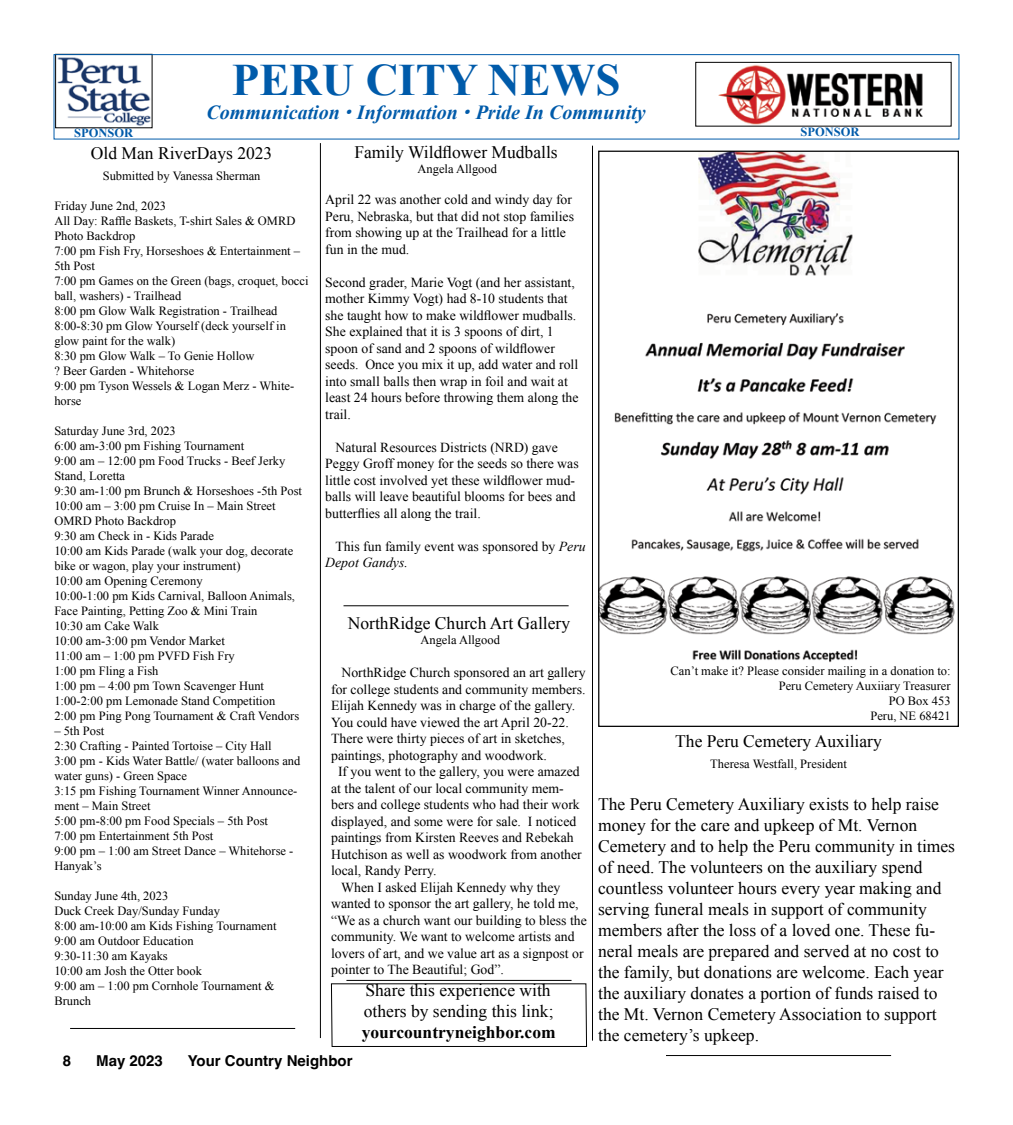
<style>
.page{position:relative;width:1013px;height:1125px;background:#fff}
.page>*{position:absolute;margin:0;border:0;box-sizing:border-box;transform-origin:0 0}
.t1{font:700 45px "Times New Roman";color:#005baa}
.t2{font:italic 700 20px "Times New Roman";color:#005baa}
.t3{font:17.5px/21px "Times New Roman";color:#000}
.t4{font:700 17.5px "Times New Roman";color:#000}
.t5{font:700 15px "Helvetica";color:#000}
.t6{font:13.75px/16.5px "Times New Roman";color:#000}
.t7{font:12.5px/15px "Times New Roman";color:#000}
.t8{font:700 12.5px "Times New Roman";color:#005baa}
.s1{font-family:"Helvetica"}
.s2{font-style:italic}
</style>
<div class="page">
<img style="left:57px;top:57px;width:93px;height:69px">
<img style="left:718px;top:65px;width:205px;height:59px">
<div style="left:695px;top:62px;width:256px;height:64px;border:1px solid #000"></div>
<img style="left:600px;top:153px;width:355px;height:510px">
<hr style="left:666px;top:1055px;width:225px;height:1px;background:#000">
<hr style="left:343px;top:605px;width:225px;height:1px;background:#000">
<hr style="left:70px;top:1028px;width:225px;height:1px;background:#000">
<hr style="left:346px;top:980px;width:225px;height:1px;background:#000">
<svg style="left:331px;top:983px;width:256px;height:64px"></svg>
<hr style="left:320px;top:143px;width:1px;height:895px;background:#000">
<hr style="left:592px;top:146px;width:1px;height:895px;background:#000">
<div style="left:54px;top:54px;width:905px;height:85px;border:1px solid #005baa"></div>
<p class="t8" style="left:74px;top:125px;width:61px">SPONSOR</p>
<h1 class="t1" style="left:232px;top:49px;width:390px">PERU CITY NEWS</h1>
<h2 class="t2" style="left:206px;top:98px;width:441px">Communication <span class="s1">•</span> Information <span class="s1">•</span> Pride In Community</h2>
<p class="t8" style="left:800px;top:124px;width:61px">SPONSOR</p>
<h3 class="t3" style="left:91px;top:142px;width:183px">Old Man RiverDays 2023</h3>
<p class="t7" style="left:103px;top:168px;width:159px">Submitted by Vanessa Sherman</p>
<p class="t7" style="left:54px;top:198px;width:256px">Friday June 2nd, 2023<br>All Day: Raffle Baskets, T-shirt Sales &amp; OMRD<br>Photo Backdrop<br>7:00 pm Fish Fry, Horseshoes &amp; Entertainment –<br>5th Post<br>7:00 pm Games on the Green (bags, croquet, bocci ball, washers) - Trailhead<br>8:00 pm Glow Walk Registration - Trailhead<br>8:00-8:30 pm Glow Yourself (deck yourself in glow paint for the walk)<br>8:30 pm Glow Walk – To Genie Hollow<br>? Beer Garden - Whitehorse<br>9:00 pm Tyson Wessels &amp; Logan Merz - White&shy;horse</p>
<p class="t7" style="left:54px;top:423px;width:249px">Saturday June 3rd, 2023<br>6:00 am-3:00 pm Fishing Tournament<br>9:00 am – 12:00 pm Food Trucks - Beef Jerky<br>Stand, Loretta<br>9:30 am-1:00 pm Brunch &amp; Horseshoes -5th Post<br>10:00 am – 3:00 pm Cruise In – Main Street<br>OMRD Photo Backdrop<br>9:30 am Check in - Kids Parade<br>10:00 am Kids Parade (walk your dog, decorate bike or wagon, play your instrument)<br>10:00 am Opening Ceremony<br>10:00-1:00 pm Kids Carnival, Balloon Animals,<br>Face Painting, Petting Zoo &amp; Mini Train<br>10:30 am Cake Walk<br>10:00 am-3:00 pm Vendor Market<br>11:00 am – 1:00 pm PVFD Fish Fry<br>1:00 pm Fling a Fish<br>1:00 pm – 4:00 pm Town Scavenger Hunt<br>1:00-2:00 pm Lemonade Stand Competition<br>2:00 pm Ping Pong Tournament &amp; Craft Vendors</p>
<p class="t7" style="left:54px;top:723px;width:247px">– 5th Post<br>2:30 Crafting - Painted Tortoise – City Hall<br>3:00 pm - Kids Water Battle/ (water balloons and water guns) - Green Space<br>3:15 pm Fishing Tournament Winner Announce&shy;ment – Main Street<br>5:00 pm-8:00 pm Food Specials – 5th Post<br>7:00 pm Entertainment 5th Post<br>9:00 pm – 1:00 am Street Dance – Whitehorse -<br>Hanyak’s</p>
<p class="t7" style="left:54px;top:888px;width:224px">Sunday June 4th, 2023<br>Duck Creek Day/Sunday Funday<br>8:00 am-10:00 am Kids Fishing Tournament<br>9:00 am Outdoor Education<br>9:30-11:30 am Kayaks<br>10:00 am Josh the Otter book<br>9:00 am – 1:00 pm Cornhole Tournament &amp;<br>Brunch</p>
<h3 class="t3" style="left:354px;top:141px;width:205px">Family Wildflower Mudballs</h3>
<p class="t7" style="left:417px;top:161px;width:81px">Angela Allgood</p>
<p class="t6" style="left:325px;top:191px;width:250px">April 22 was another cold and windy day for Peru, Nebraska, but that did not stop families from showing up at the Trailhead for a little fun in the mud.</p>
<p class="t6" style="left:325px;top:274px;width:255px">Second grader, Marie Vogt (and her assistant, mother Kimmy Vogt) had 8-10 students that she taught how to make wildflower mudballs.<br>She explained that it is 3 spoons of dirt, 1 spoon of sand and 2 spoons of wildflower seeds. Once you mix it up, add water and roll into small balls then wrap in foil and wait at least 24 hours before throwing them along the trail.</p>
<p class="t6" style="left:325px;top:439px;width:255px;text-indent:10px">Natural Resources Districts (NRD) gave Peggy Groff money for the seeds so there was little cost involved yet these wildflower mud&shy;balls will leave beautiful blooms for bees and butterflies all along the trail.</p>
<p class="t6" style="left:325px;top:538px;width:262px;text-indent:10px">This fun family event was sponsored by <span class="s2">Peru<br>Depot Gandys.</span></p>
<h3 class="t3" style="left:348px;top:613px;width:224px">NorthRidge Church Art Gallery</h3>
<p class="t7" style="left:420px;top:633px;width:81px">Angela Allgood</p>
<p class="t6" style="left:341px;top:664px;width:246px">NorthRidge Church sponsored an art gallery</p>
<p class="t6" style="left:331px;top:681px;width:256px">for college students and community members.</p>
<p class="t6" style="left:331px;top:697px;width:245px">Elijah Kennedy was in charge of the gallery.</p>
<p class="t6" style="left:331px;top:714px;width:239px">You could have viewed the art April 20-22.</p>
<p class="t6" style="left:331px;top:730px;width:235px">There were thirty pieces of art in sketches,</p>
<p class="t6" style="left:331px;top:747px;width:217px">paintings, photography and woodwork.</p>
<p class="t6" style="left:338px;top:763px;width:243px">If you went to the gallery, you were amazed</p>
<p class="t6" style="left:331px;top:780px;width:234px">at the talent of our local community mem-</p>
<p class="t6" style="left:331px;top:796px;width:250px">bers and college students who had their work</p>
<p class="t6" style="left:331px;top:813px;width:247px">displayed, and some were for sale. I noticed</p>
<p class="t6" style="left:331px;top:829px;width:244px">paintings from Kirsten Reeves and Rebekah</p>
<p class="t6" style="left:331px;top:846px;width:252px">Hutchison as well as woodwork from another</p>
<p class="t6" style="left:331px;top:862px;width:107px">local, Randy Perry.</p>
<p class="t6" style="left:341px;top:879px;width:221px">When I asked Elijah Kennedy why they</p>
<p class="t6" style="left:331px;top:895px;width:249px">wanted to sponsor the art gallery, he told me,</p>
<p class="t6" style="left:331px;top:912px;width:257px">“We as a church want our building to bless the</p>
<p class="t6" style="left:331px;top:928px;width:245px">community. We want to welcome artists and</p>
<p class="t6" style="left:331px;top:945px;width:254px">lovers of art, and we value art as a signpost or</p>
<p class="t6" style="left:331px;top:961px;width:174px">pointer to The Beautiful; God”.</p>
<h3 class="t3" style="left:364px;top:980px;width:191px">Share this experience with others by sending this link;</h3>
<h3 class="t4" style="left:362px;top:1020px;width:195px">yourcountryneighbor.com</h3>
<p class="t5" style="left:63px;top:1052px;width:10px">8</p>
<p class="t5" style="left:96px;top:1052px;width:68px">May 2023</p>
<p class="t5" style="left:188px;top:1052px;width:166px">Your Country Neighbor</p>
<p class="t7" style="left:670px;top:663px;width:281px;text-align:right">Can’t make it? Please consider mailing in a donation to:<br>Peru Cemetery Auxiiary Treasurer<br>PO Box 453<br>Peru, NE 68421</p>
<h3 class="t3" style="left:675px;top:730px;width:208px">The Peru Cemetery Auxiliary</h3>
<p class="t7" style="left:710px;top:756px;width:138px">Theresa Westfall, President</p>
<p class="t3" style="left:598px;top:793px;width:358px">The Peru Cemetery Auxiliary exists to help raise money for the care and upkeep of Mt. Vernon Cemetery and to help the Peru community in times of need. The volunteers on the auxiliary spend countless volunteer hours every year making and serving funeral meals in support of community members after the loss of a loved one. These fu&shy;neral meals are prepared and served at no cost to the family, but donations are welcome. Each year the auxiliary donates a portion of funds raised to the Mt. Vernon Cemetery Association to support the cemetery’s upkeep.</p>
</div>
